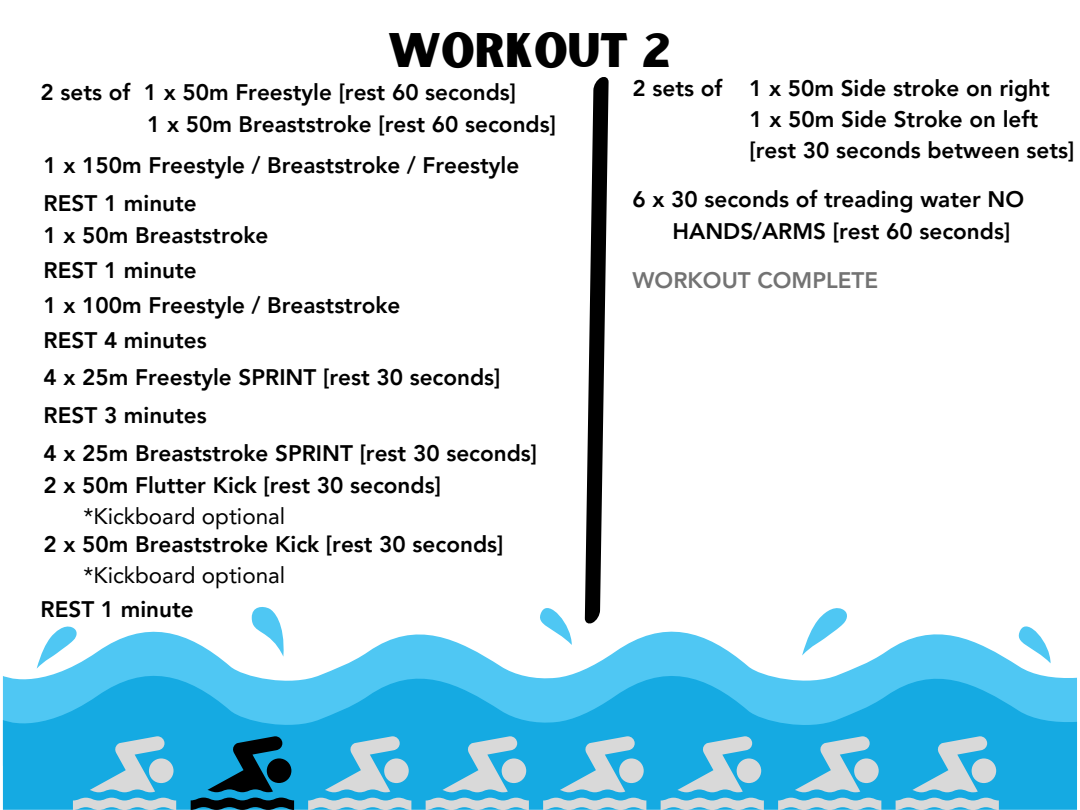
<style>
.page{position:relative;width:1080px;height:810px;background:#fff}
.page>*{position:absolute;margin:0;border:0;box-sizing:border-box;transform-origin:0 0}
.t1{font:46.31px "Sunborn Sans One";color:#000}
.t2{font:800 22.5px/31.4px "Avenir LT Pro";color:#000}
.t3{font:22.5px "Avenir LT Pro";color:#000}
.t4{font:800 22.5px "Avenir LT Pro";color:#737373}
</style>
<div class="page">
<svg style="left:3px;top:668px;width:1074px;height:142px;background:#2db5e7"></svg>
<svg style="left:37px;top:607px;width:1014px;height:62px"></svg>
<svg style="left:73px;top:798px;width:103px;height:12px"></svg>
<div style="left:149px;top:758px;width:25px;height:25px;background:#d9d9d9;border-radius:50%"></div>
<svg style="left:90px;top:736px;width:75px;height:56px;background:#77c1dd"></svg>
<svg style="left:191px;top:798px;width:103px;height:12px"></svg>
<div style="left:267px;top:758px;width:24px;height:25px;background:#000;border-radius:50%"></div>
<svg style="left:207px;top:736px;width:75px;height:56px;background:#0a5571"></svg>
<svg style="left:308px;top:798px;width:103px;height:12px"></svg>
<div style="left:384px;top:758px;width:25px;height:25px;background:#d9d9d9;border-radius:50%"></div>
<svg style="left:325px;top:736px;width:75px;height:56px;background:#77c1dd"></svg>
<svg style="left:426px;top:798px;width:103px;height:12px"></svg>
<div style="left:502px;top:758px;width:24px;height:25px;background:#d9d9d9;border-radius:50%"></div>
<svg style="left:442px;top:736px;width:75px;height:56px;background:#76c1dd"></svg>
<svg style="left:543px;top:798px;width:103px;height:12px"></svg>
<div style="left:619px;top:758px;width:25px;height:25px;background:#d9d9d9;border-radius:50%"></div>
<svg style="left:560px;top:736px;width:75px;height:56px;background:#77c1dd"></svg>
<svg style="left:661px;top:798px;width:103px;height:12px"></svg>
<div style="left:737px;top:758px;width:24px;height:25px;background:#d9d9d9;border-radius:50%"></div>
<svg style="left:677px;top:736px;width:75px;height:56px;background:#76c1dd"></svg>
<svg style="left:778px;top:798px;width:103px;height:12px"></svg>
<div style="left:854px;top:758px;width:25px;height:25px;background:#d9d9d9;border-radius:50%"></div>
<svg style="left:795px;top:736px;width:75px;height:56px;background:#77c1dd"></svg>
<svg style="left:896px;top:798px;width:103px;height:12px"></svg>
<div style="left:972px;top:758px;width:24px;height:25px;background:#d9d9d9;border-radius:50%"></div>
<svg style="left:912px;top:736px;width:75px;height:56px;background:#76c1dd"></svg>
<svg style="left:585px;top:77px;width:24px;height:548px"></svg>
<p class="t1" style="left:388px;top:21px;width:283px">WORKOUT 2</p>
<h3 class="t2" style="left:40px;top:78px;width:477px">2 sets of 1 x 50m Freestyle [rest 60 seconds]</h3>
<h3 class="t2" style="left:147px;top:110px;width:410px">1 x 50m Breaststroke [rest 60 seconds]</h3>
<h3 class="t2" style="left:633px;top:75px;width:419px">2 sets of 1 x 50m Side stroke on right</h3>
<h3 class="t2" style="left:750px;top:105px;width:326px">1 x 50m Side Stroke on left [rest 30 seconds between sets]</h3>
<h3 class="t2" style="left:44px;top:151px;width:477px">1 x 150m Freestyle / Breaststroke / Freestyle</h3>
<h3 class="t2" style="left:44px;top:190px;width:155px">REST 1 minute</h3>
<h3 class="t2" style="left:44px;top:221px;width:226px">1 x 50m Breaststroke</h3>
<h3 class="t2" style="left:44px;top:256px;width:155px">REST 1 minute</h3>
<p class="t2" style="left:44px;top:292px;width:358px">1 x 100m Freestyle / Breaststroke</p>
<h3 class="t2" style="left:672px;top:186px;width:353px;text-indent:-40px">6 x 30 seconds of treading water NO<br>HANDS/ARMS [rest 60 seconds]</h3>
<p class="t4" style="left:633px;top:271px;width:247px">WORKOUT COMPLETE</p>
<h3 class="t2" style="left:44px;top:327px;width:165px">REST 4 minutes</h3>
<p class="t2" style="left:44px;top:364px;width:458px">4 x 25m Freestyle SPRINT [rest 30 seconds]</p>
<h1 class="t2" style="left:44px;top:401px;width:165px">REST 3 minutes</h1>
<p class="t2" style="left:44px;top:440px;width:495px">4 x 25m Breaststroke SPRINT [rest 30 seconds]</p>
<h3 class="t2" style="left:44px;top:471px;width:399px">2 x 50m Flutter Kick [rest 30 seconds]</h3>
<h3 class="t3" style="left:84px;top:507px;width:203px">*Kickboard optional</h3>
<h3 class="t2" style="left:44px;top:530px;width:461px">2 x 50m Breaststroke Kick [rest 30 seconds]</h3>
<h3 class="t3" style="left:84px;top:566px;width:203px">*Kickboard optional</h3>
<h2 class="t2" style="left:40px;top:595px;width:155px">REST 1 minute</h2>
</div>
